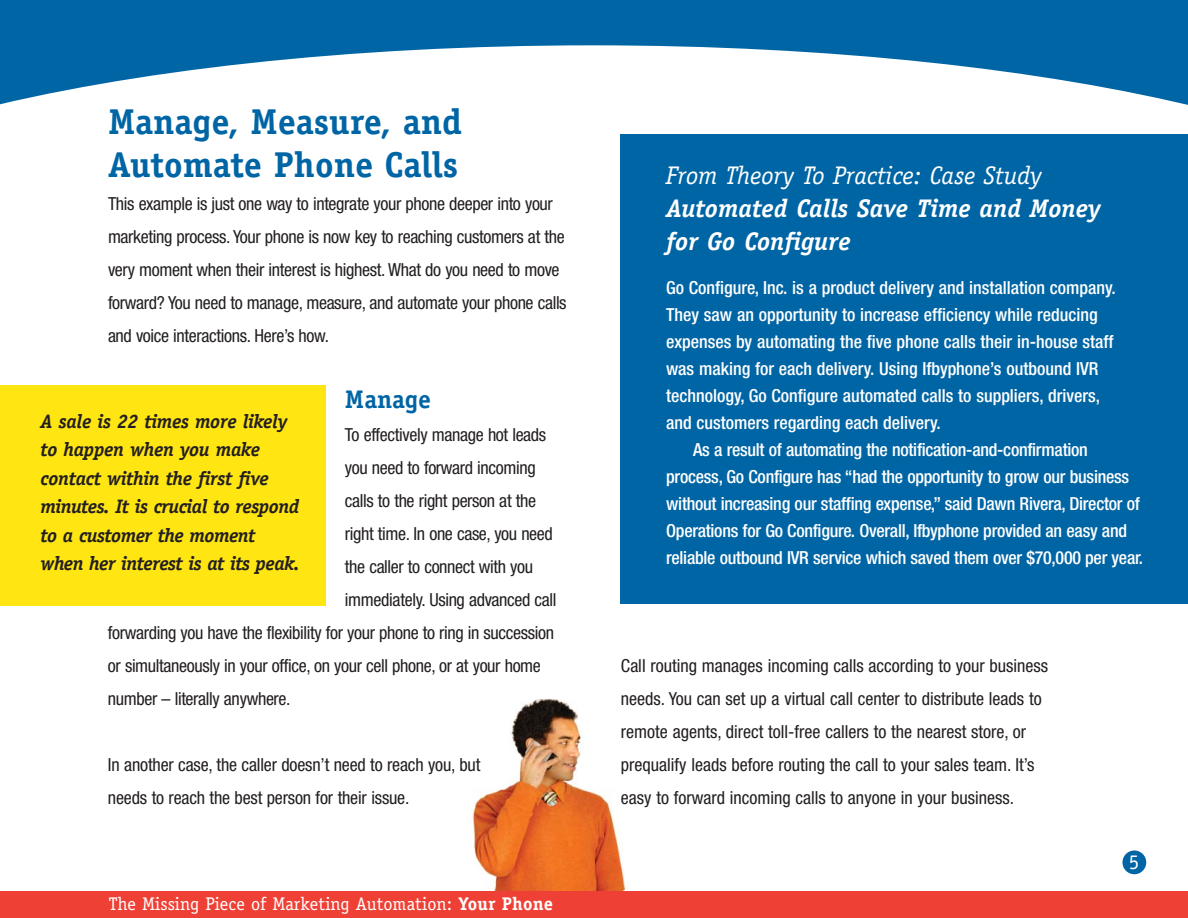
<style>
.page{position:relative;width:1188px;height:918px;background:#fff}
.page>*{position:absolute;margin:0;border:0;box-sizing:border-box;transform-origin:0 0}
.t1{font:700 36px/43.5px "Officina Serif";color:#0065a4}
.t2{font:italic 700 25.5px/33px "Officina Serif";color:#fff}
.t3{font:700 25.5px "Officina Serif";color:#0065a4}
.t4{font:21px "Officina Serif";color:#fff}
.t5{font:italic 700 19.5px/28.5px "Officina Serif";letter-spacing:-.03em;color:#231f20}
.t6{font:18.3px "Officina Serif";letter-spacing:.005em;color:#fff}
.t7{font:condensed 18px/33px "Helvetica Neue";letter-spacing:-.02em;color:#231f20}
.t8{font:500 condensed 18px "Helvetica Neue";letter-spacing:-.005em;color:#fff}
.t9{font:condensed 18px/33px "Helvetica Neue";color:#231f20}
.s1{font-weight:700}
.s2{font-weight:400}
</style>
<div class="page">
<img style="left:473px;top:699px;width:154px;height:192px">
<svg style="left:0;top:0;width:1188px;height:105px;fill:#0065a4"></svg>
<div style="left:1122px;top:850px;width:24px;height:24px;background:#0065a4;border-radius:50%"></div>
<div style="left:621px;top:134px;width:567px;height:470px;background:#0065a4"></div>
<div style="left:0;top:891px;width:1188px;height:27px;background:#ef4035"></div>
<div style="left:0;top:386px;width:325px;height:220px;background:#ffe512"></div>
<p class="t1" style="left:108px;top:103px;width:356px">Manage, Measure, and<br>Automate Phone Calls</p>
<p class="t7" style="left:108px;top:189px;width:460px">This example is just one way to integrate your phone deeper into your marketing process. Your phone is now key to reaching customers at the very moment when their interest is highest. What do you need to move forward? You need to manage, measure, and automate your phone calls and voice interactions. Here’s how.</p>
<p class="t3" style="left:345px;top:390px;width:87px">Manage</p>
<p class="t7" style="left:345px;top:420px;width:203px">To effectively manage hot leads</p>
<p class="t7" style="left:345px;top:453px;width:192px">you need to forward incoming</p>
<p class="t7" style="left:345px;top:486px;width:193px">calls to the right person at the</p>
<p class="t7" style="left:345px;top:519px;width:209px">right time. In one case, you need</p>
<p class="t7" style="left:345px;top:552px;width:190px">the caller to connect with you</p>
<p class="t7" style="left:345px;top:585px;width:213px">immediately. Using advanced call</p>
<p class="t7" style="left:108px;top:618px;width:448px">forwarding you have the flexibility for your phone to ring in succession</p>
<p class="t7" style="left:108px;top:651px;width:434px">or simultaneously in your office, on your cell phone, or at your home</p>
<p class="t7" style="left:108px;top:684px;width:184px">number – literally anywhere.</p>
<p class="t5" style="left:40px;top:408px;width:261px">A sale is 22 times more likely to happen when you make contact within the first five minutes. It is crucial to respond to a customer the moment when her interest is at its peak.</p>
<p class="t7" style="left:108px;top:750px;width:374px">In another case, the caller doesn’t need to reach you, but needs to reach the best person for their issue.</p>
<p class="t6" style="left:109px;top:897px;width:446px">The Missing Piece of Marketing Automation: <span class="s1">Your Phone</span></p>
<p class="t2" style="left:666px;top:161px;width:436px"><span class="s2">From Theory To Practice: Case Study<br></span>Automated Calls Save Time and Money for Go Configure</p>
<p class="t8" style="left:666px;top:281px;width:451px">Go Configure, Inc. is a product delivery and installation company.</p>
<p class="t8" style="left:666px;top:308px;width:433px">They saw an opportunity to increase efficiency while reducing</p>
<p class="t8" style="left:666px;top:335px;width:449px">expenses by automating the five phone calls their in-house staff</p>
<p class="t8" style="left:666px;top:362px;width:434px">was making for each delivery. Using Ifbyphone’s outbound IVR</p>
<p class="t8" style="left:666px;top:389px;width:435px">technology, Go Configure automated calls to suppliers, drivers,</p>
<p class="t8" style="left:666px;top:416px;width:276px">and customers regarding each delivery.</p>
<p class="t8" style="left:693px;top:443px;width:396px">As a result of automating the notification-and-confirmation</p>
<p class="t8" style="left:666px;top:470px;width:465px">process, Go Configure has “had the opportunity to grow our business</p>
<p class="t8" style="left:666px;top:497px;width:475px">without increasing our staffing expense,” said Dawn Rivera, Director of</p>
<p class="t8" style="left:666px;top:524px;width:462px">Operations for Go Configure. Overall, Ifbyphone provided an easy and</p>
<p class="t8" style="left:666px;top:551px;width:478px">reliable outbound IVR service which saved them over $70,000 per year.</p>
<p class="t9" style="left:621px;top:651px;width:429px">Call routing manages incoming calls according to your business needs. You can set up a virtual call center to distribute leads to remote agents, direct toll-free callers to the nearest store, or prequalify leads before routing the call to your sales team. It’s easy to forward incoming calls to anyone in your business.</p>
<p class="t4" style="left:1129px;top:854px;width:12px">5</p>
</div>
